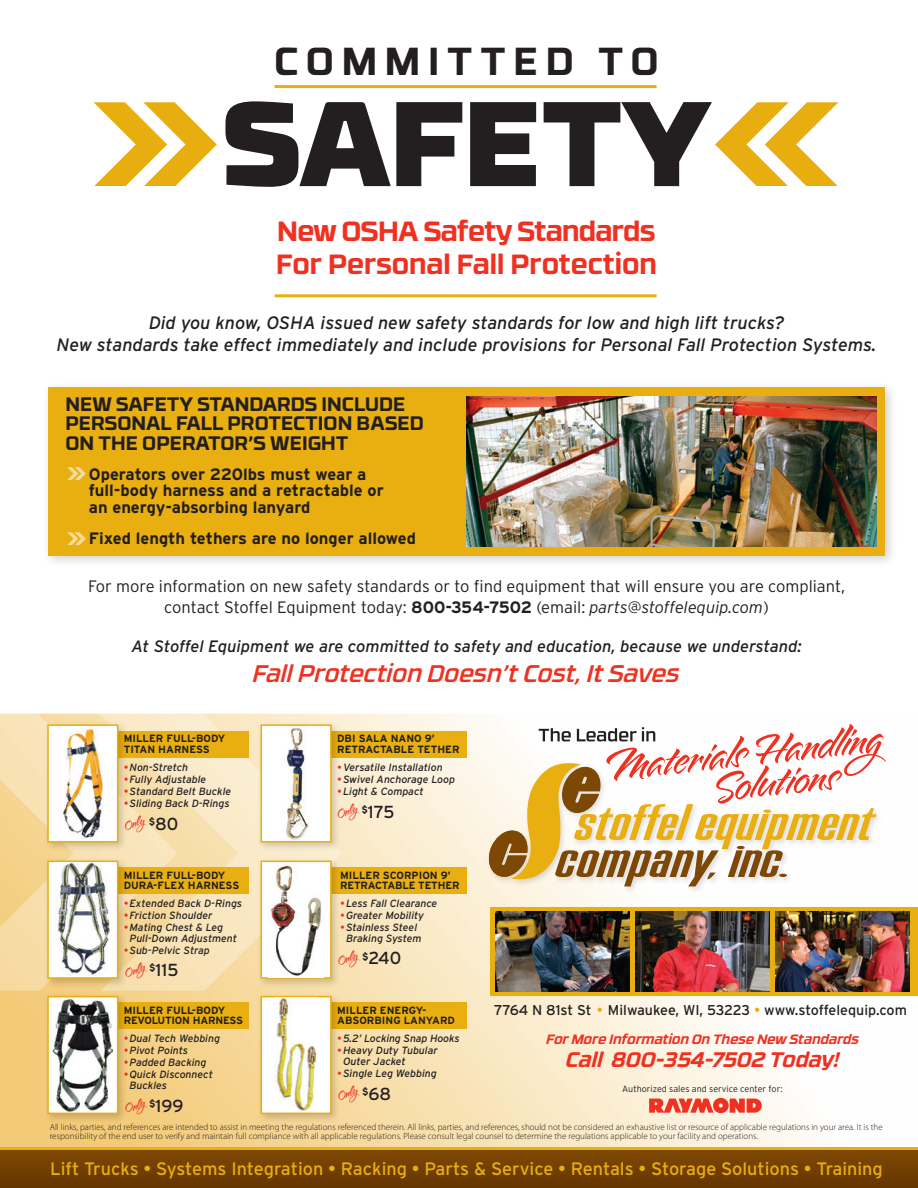
<style>
.page{position:relative;width:918px;height:1188px;background:#fff}
.page>*{position:absolute;margin:0;border:0;box-sizing:border-box;transform-origin:0 0}
.t1{font:900 120px "RB No 3.1";color:#231f20}
.t2{font:700 39px "RB No 3.1";letter-spacing:.2em;color:#231f20}
.t3{font:700 27.75px/33px "RB No 3.1";letter-spacing:-.015em;color:#ef3122}
.t4{font:24px "RB No 3.1 Medium Italic RB No 3.1 Medium.vfb";color:#ef3122}
.t5{font:italic 700 21px "RB No 3.1";color:#ef3122}
.t6{font:700 19.5px/19.5px "RB No 3.1";color:#231f20}
.t7{font:italic 18px/22.5px "Interstate";color:#231f20;text-align:center}
.t8{font:18px "Interstate";color:#e9ae0f}
.t9{font:17.4px "Interstate";color:#231f20}
.t10{font:300 16.5px/21px "Interstate";color:#231f20;text-align:center}
.t11{font:700 16.5px/16.5px "Interstate";color:#231f20}
.t12{font:italic 16.5px "Interstate";color:#231f20}
.t13{font:15px "Alpine Script";color:#ef3122}
.t14{font:14.25px "Interstate";color:#231f20}
.t15{font:italic 700 13.5px "RB No 3.1";color:#ef3122}
.t16{font:italic 10.5px/10.5px "Interstate";color:#231f20}
.t17{font:700 10.5px/10.5px "Interstate";color:#231f20}
.t18{font:300 9px/9px "Myriad Pro";color:#231f20}
.t19{font:300 9px "Interstate";color:#231f20}
.s1{font-weight:700}
.s2{font-style:italic}
.s3{color:#ef3122}
.s4{color:#e9ae0f}
</style>
<div class="page">
<img style="left:48px;top:388px;width:844px;height:174px">
<div style="left:48px;top:387px;width:837px;height:168px;background:#e9ae0f"></div>
<svg style="left:0;top:714px;width:820px;height:433px"></svg>
<svg style="left:0;top:713px;width:98px;height:278px;background:#f6daa0"></svg>
<svg style="left:98px;top:713px;width:244px;height:278px;background:#f8e3b9"></svg>
<div style="left:0;top:1147px;width:918px;height:41px;background:#e9ae0f"></div>
<div style="left:0;top:1150px;width:918px;height:38px;background:#723f02"></div>
<svg style="left:715px;top:102px;width:123px;height:84px"></svg>
<svg style="left:94px;top:102px;width:123px;height:84px"></svg>
<svg style="left:67px;top:467px;width:19px;height:13px"></svg>
<svg style="left:67px;top:532px;width:19px;height:13px"></svg>
<hr style="left:275px;top:85px;width:382px;height:3px;background:#e9ae0f">
<hr style="left:275px;top:294px;width:382px;height:3px;background:#e9ae0f">
<div style="left:490px;top:907px;width:428px;height:89px;background:#e9ae0f"></div>
<img style="left:496px;top:912px;width:134px;height:80px">
<img style="left:635px;top:912px;width:135px;height:80px">
<img style="left:776px;top:912px;width:134px;height:80px">
<img style="left:485px;top:759px;width:335px;height:136px">
<svg style="left:487px;top:724px;width:399px;height:162px"></svg>
<div style="left:325px;top:731px;width:142px;height:27px;background:#e9ae0f"></div>
<div style="left:325px;top:867px;width:142px;height:27px;background:#e9ae0f"></div>
<div style="left:325px;top:1003px;width:142px;height:26px;background:#e9ae0f"></div>
<div style="left:110px;top:731px;width:139px;height:27px;background:#e9ae0f"></div>
<div style="left:110px;top:867px;width:139px;height:27px;background:#e9ae0f"></div>
<div style="left:110px;top:1003px;width:139px;height:26px;background:#e9ae0f"></div>
<img style="left:255px;top:718px;width:89px;height:408px">
<div style="left:261px;top:861px;width:70px;height:117px;background:#fff"></div>
<div style="left:261px;top:861px;width:71px;height:118px;border:2px solid #e9ae0f"></div>
<div style="left:261px;top:997px;width:70px;height:116px;background:#fff"></div>
<div style="left:261px;top:996px;width:71px;height:118px;border:2px solid #e9ae0f"></div>
<img style="left:269px;top:865px;width:55px;height:112px">
<img style="left:275px;top:997px;width:44px;height:114px">
<div style="left:261px;top:725px;width:70px;height:117px;background:#fff"></div>
<div style="left:261px;top:724px;width:71px;height:119px;border:2px solid #e9ae0f"></div>
<img style="left:282px;top:726px;width:28px;height:114px">
<img style="left:466px;top:396px;width:410px;height:150px">
<svg style="left:649px;top:1098px;width:115px;height:15px;background:#f26a5b"></svg>
<img style="left:41px;top:718px;width:90px;height:408px">
<div style="left:48px;top:725px;width:70px;height:117px;background:#fff"></div>
<div style="left:47px;top:724px;width:71px;height:119px;border:2px solid #e9ae0f"></div>
<div style="left:48px;top:861px;width:70px;height:117px;background:#fff"></div>
<div style="left:47px;top:861px;width:71px;height:118px;border:2px solid #e9ae0f"></div>
<div style="left:48px;top:997px;width:70px;height:116px;background:#fff"></div>
<div style="left:47px;top:996px;width:71px;height:118px;border:2px solid #e9ae0f"></div>
<img style="left:55px;top:863px;width:56px;height:112px">
<img style="left:52px;top:998px;width:61px;height:114px">
<img style="left:59px;top:726px;width:49px;height:112px">
<p class="t2" style="left:274px;top:30px;width:386px">COMMITTED TO</p>
<p class="t1" style="left:224px;top:41px;width:488px">SAFETY</p>
<p class="t3" style="left:276px;top:212px;width:382px">New OSHA Safety Standards<br>For Personal Fall Protection</p>
<p class="t7" style="left:57px;top:311px;width:821px">Did you know, OSHA issued new safety standards for low and high lift trucks?<br>New standards take effect immediately and include provisions for Personal Fall Protection Systems.</p>
<p class="t6" style="left:65px;top:392px;width:360px">NEW SAFETY STANDARDS INCLUDE<br>PERSONAL FALL PROTECTION BASED<br>ON THE OPERATOR’S WEIGHT</p>
<p class="t11" style="left:89px;top:465px;width:296px">Operators over 220lbs must wear a full-body harness and a retractable or an energy-absorbing lanyard</p>
<p class="t11" style="left:89px;top:530px;width:329px">Fixed length tethers are no longer allowed</p>
<p class="t10" style="left:88px;top:576px;width:758px">For more information on new safety standards or to find equipment that will ensure you are compliant, contact Stoffel Equipment today: <span class="s1">800-354-7502</span> (email: <span class="s2">parts@stoffelequip.com</span>)</p>
<p class="t12" style="left:131px;top:636px;width:672px">At Stoffel Equipment we are committed to safety and education, because we understand:</p>
<p class="t4" style="left:253px;top:655px;width:428px">Fall Protection Doesn’t Cost, It Saves</p>
<p class="t17" style="left:124px;top:733px;width:103px">MILLER FULL-BODY<br>TITAN HARNESS</p>
<p class="t16" style="left:124px;top:762px;width:66px"><span class="s3">•</span> Non-Stretch</p>
<p class="t16" style="left:124px;top:774px;width:84px"><span class="s3">•</span> Fully Adjustable</p>
<p class="t16" style="left:124px;top:786px;width:109px"><span class="s3">•</span> Standard Belt Buckle</p>
<p class="t16" style="left:124px;top:798px;width:107px"><span class="s3">•</span> Sliding Back D-Rings</p>
<p class="t13" style="left:122px;top:820px;width:23px;rotate:-22deg">Only</p>
<p class="t9" style="left:149px;top:813px;width:31px"><sup>$</sup>80</p>
<p class="t17" style="left:124px;top:870px;width:117px">MILLER FULL-BODY<br>DURA-FLEX HARNESS</p>
<p class="t16" style="left:124px;top:898px;width:120px"><span class="s3">•</span> Extended Back D-Rings</p>
<p class="t16" style="left:124px;top:910px;width:90px"><span class="s3">•</span> Friction Shoulder</p>
<p class="t16" style="left:130px;top:922px;width:109px;text-indent:-6px"><span class="s3">•</span> Mating Chest &amp; Leg<br>Pull-Down Adjustment</p>
<p class="t16" style="left:124px;top:945px;width:88px"><span class="s3">•</span> Sub-Pelvic Strap</p>
<p class="t13" style="left:122px;top:967px;width:23px;rotate:-22deg">Only</p>
<p class="t9" style="left:149px;top:960px;width:31px"><sup>$</sup>115</p>
<p class="t17" style="left:124px;top:1005px;width:121px">MILLER FULL-BODY<br>REVOLUTION HARNESS</p>
<p class="t16" style="left:124px;top:1033px;width:98px"><span class="s3">•</span> Dual Tech Webbing</p>
<p class="t16" style="left:124px;top:1045px;width:66px"><span class="s3">•</span> Pivot Points</p>
<p class="t16" style="left:124px;top:1057px;width:84px"><span class="s3">•</span> Padded Backing</p>
<p class="t16" style="left:130px;top:1069px;width:85px;text-indent:-6px"><span class="s3">•</span> Quick Disconnect<br>Buckles</p>
<p class="t13" style="left:122px;top:1103px;width:23px;rotate:-22deg">Only</p>
<p class="t9" style="left:149px;top:1095px;width:36px"><sup>$</sup>199</p>
<p class="t17" style="left:337px;top:733px;width:124px">DBI SALA NANO 9’<br>RETRACTABLE TETHER</p>
<p class="t16" style="left:337px;top:762px;width:107px"><span class="s3">•</span> Versatile Installation</p>
<p class="t16" style="left:337px;top:774px;width:119px"><span class="s3">•</span> Swivel Anchorage Loop</p>
<p class="t16" style="left:337px;top:786px;width:88px"><span class="s3">•</span> Light &amp; Compact</p>
<p class="t13" style="left:334px;top:808px;width:23px;rotate:-22deg">Only</p>
<p class="t9" style="left:362px;top:801px;width:34px"><sup>$</sup>175</p>
<p class="t17" style="left:340px;top:870px;width:121px">MILLER SCORPION 9’<br>RETRACTABLE TETHER</p>
<p class="t16" style="left:340px;top:898px;width:99px"><span class="s3">•</span> Less Fall Clearance</p>
<p class="t16" style="left:340px;top:910px;width:85px"><span class="s3">•</span> Greater Mobility</p>
<p class="t16" style="left:340px;top:922px;width:83px;text-align:center"><span class="s3">•</span> Stainless Steel<br>Braking System</p>
<p class="t13" style="left:335px;top:955px;width:23px;rotate:-22deg">Only</p>
<p class="t9" style="left:362px;top:948px;width:41px"><sup>$</sup>240</p>
<p class="t17" style="left:337px;top:1005px;width:119px">MILLER ENERGY-<br>ABSORBING LANYARD</p>
<p class="t16" style="left:337px;top:1033px;width:124px"><span class="s3">•</span> 5.2’ Locking Snap Hooks</p>
<p class="t16" style="left:343px;top:1045px;width:96px;text-indent:-6px"><span class="s3">•</span> Heavy Duty Tubular<br>Outer Jacket</p>
<p class="t16" style="left:337px;top:1068px;width:101px"><span class="s3">•</span> Single Leg Webbing</p>
<p class="t13" style="left:335px;top:1091px;width:23px;rotate:-22deg">Only</p>
<p class="t9" style="left:362px;top:1083px;width:31px"><sup>$</sup>68</p>
<p class="t14" style="left:494px;top:1001px;width:414px">7764 N 81st St <span class="s4">•</span> Milwaukee, WI, 53223 <span class="s4">•</span> www.stoffelequip.com</p>
<p class="t15" style="left:546px;top:1028px;width:314px">For More Information On These New Standards</p>
<p class="t5" style="left:566px;top:1042px;width:276px">Call 800-354-7502 Today!</p>
<p class="t19" style="left:622px;top:1083px;width:162px">Authorized sales and service center for:</p>
<p class="t18" style="left:50px;top:1123px;width:835px">All links, parties, and references are intended to assist in meeting the regulations referenced therein. All links, parties, and references, should not be considered an exhaustive list or resource of applicable regulations in your area. It is the responsibility of the end user to verify and maintain full compliance with all applicable regulations. Please consult legal counsel to determine the regulations applicable to your facility and operations.</p>
<p class="t8" style="left:50px;top:1157px;width:834px">Lift Trucks • Systems Integration • Racking • Parts &amp; Service • Rentals • Storage Solutions • Training</p>
</div>
